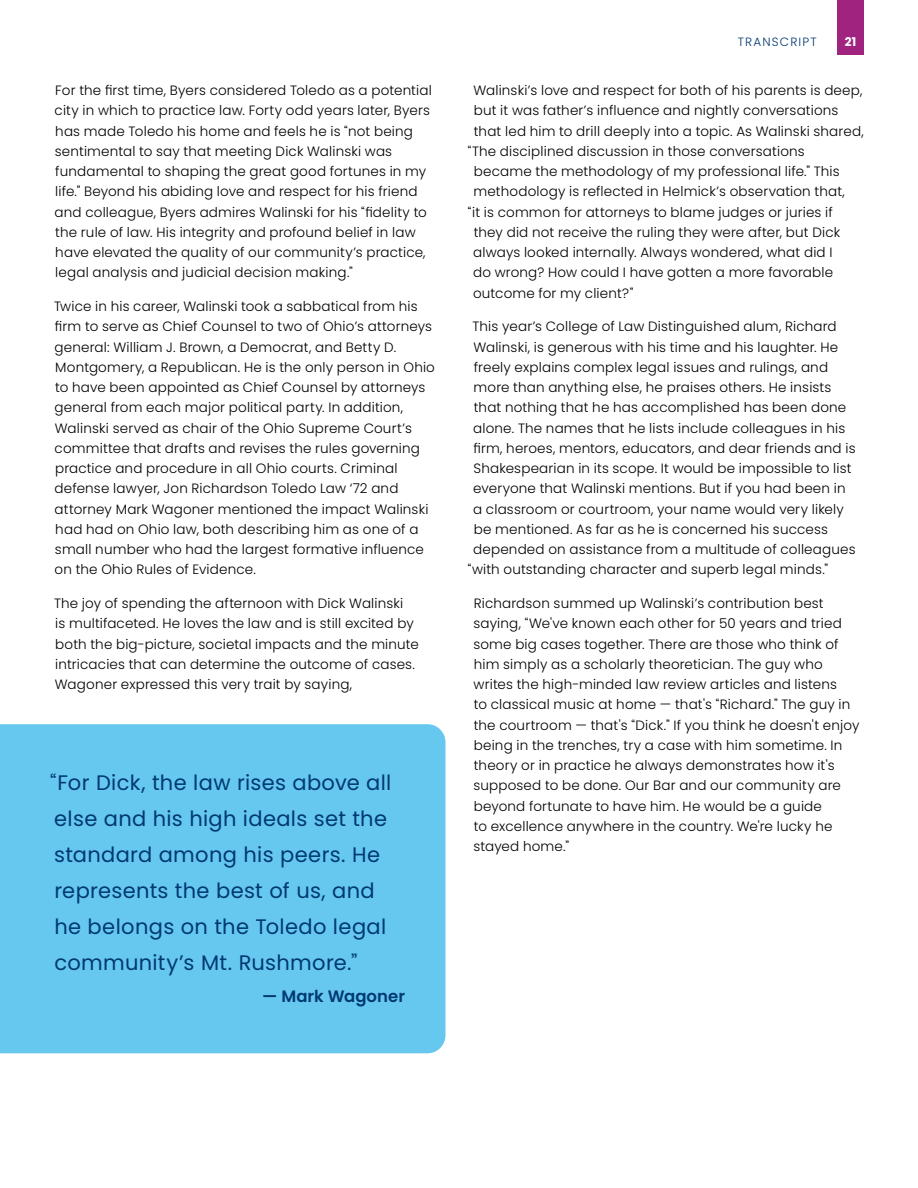
<style>
.page{position:relative;width:918px;height:1188px;background:#fff}
.page>*{position:absolute;margin:0;border:0;box-sizing:border-box;transform-origin:0 0}
.body_copy{font:21px/36px "Poppins";letter-spacing:.015em;color:#003974}
.body_copy-2{font:600 16.5px "Poppins";letter-spacing:.005em;color:#003974}
.body_copy-3{font:300 13.5px/20.2px "Poppins";letter-spacing:.015em;color:#000}
.t1{font:300 12px "Poppins";letter-spacing:.1em;color:#003974}
.t2{font:700 12px "Poppins";color:#fff}
</style>
<div class="page">
<div style="left:837px;top:0;width:27px;height:55px;background:#9f237f"></div>
<div style="left:0;top:724px;width:445px;height:329px;background:#67c8ef"></div>
<p class="body_copy-3" style="left:55px;top:80px;width:379px">For the first time, Byers considered Toledo as a potential city in which to practice law. Forty odd years later, Byers has made Toledo his home and feels he is “not being sentimental to say that meeting Dick Walinski was fundamental to shaping the great good fortunes in my life.” Beyond his abiding love and respect for his friend and colleague, Byers admires Walinski for his “fidelity to the rule of law. His integrity and profound belief in law have elevated the quality of our community’s practice, legal analysis and judicial decision making.”</p>
<p class="body_copy-3" style="left:54px;top:296px;width:382px">Twice in his career, Walinski took a sabbatical from his firm to serve as Chief Counsel to two of Ohio’s attorneys general: William J. Brown, a Democrat, and Betty D.<br>Montgomery, a Republican. He is the only person in Ohio to have been appointed as Chief Counsel by attorneys general from each major political party. In addition, Walinski served as chair of the Ohio Supreme Court’s committee that drafts and revises the rules governing practice and procedure in all Ohio courts. Criminal defense lawyer, Jon Richardson Toledo Law ‘72 and attorney Mark Wagoner mentioned the impact Walinski had had on Ohio law, both describing him as one of a small number who had the largest formative influence on the Ohio Rules of Evidence.</p>
<p class="body_copy-3" style="left:54px;top:593px;width:366px">The joy of spending the afternoon with Dick Walinski<br>is multifaceted. He loves the law and is still excited by both the big-picture, societal impacts and the minute intricacies that can determine the outcome of cases.<br>Wagoner expressed this very trait by saying,</p>
<p class="body_copy" style="left:50px;top:765px;width:343px">“For Dick, the law rises above all else and his high ideals set the standard among his peers. He represents the best of us, and he belongs on the Toledo legal community’s Mt. Rushmore.”</p>
<p class="body_copy-2" style="left:262px;top:986px;width:144px">— Mark Wagoner</p>
<p class="t1" style="left:738px;top:34px;width:81px">TRANSCRIPT</p>
<p class="t2" style="left:845px;top:34px;width:13px">21</p>
<p class="body_copy-3" style="left:473px;top:80px;width:390px">Walinski’s love and respect for both of his parents is deep,</p>
<p class="body_copy-3" style="left:474px;top:101px;width:366px">but it was father’s influence and nightly conversations</p>
<p class="body_copy-3" style="left:474px;top:121px;width:392px">that led him to drill deeply into a topic. As Walinski shared,</p>
<p class="body_copy-3" style="left:468px;top:141px;width:338px">“The disciplined discussion in those conversations</p>
<p class="body_copy-3" style="left:474px;top:161px;width:368px">became the methodology of my professional life.” This</p>
<p class="body_copy-3" style="left:474px;top:182px;width:373px">methodology is reflected in Helmick’s observation that,</p>
<p class="body_copy-3" style="left:468px;top:202px;width:366px">“it is common for attorneys to blame judges or juries if</p>
<p class="body_copy-3" style="left:474px;top:222px;width:368px">they did not receive the ruling they were after, but Dick</p>
<p class="body_copy-3" style="left:473px;top:242px;width:361px">always looked internally. Always wondered, what did I</p>
<p class="body_copy-3" style="left:473px;top:263px;width:362px">do wrong? How could I have gotten a more favorable</p>
<p class="body_copy-3" style="left:473px;top:283px;width:162px">outcome for my client?”</p>
<p class="body_copy-3" style="left:473px;top:317px;width:366px">This year’s College of Law Distinguished alum, Richard</p>
<p class="body_copy-3" style="left:473px;top:337px;width:366px">Walinski, is generous with his time and his laughter. He</p>
<p class="body_copy-3" style="left:474px;top:357px;width:356px">freely explains complex legal issues and rulings, and</p>
<p class="body_copy-3" style="left:474px;top:377px;width:359px">more than anything else, he praises others. He insists</p>
<p class="body_copy-3" style="left:474px;top:398px;width:374px">that nothing that he has accomplished has been done</p>
<p class="body_copy-3" style="left:473px;top:418px;width:374px">alone. The names that he lists include colleagues in his</p>
<p class="body_copy-3" style="left:473px;top:438px;width:384px">firm, heroes, mentors, educators, and dear friends and is</p>
<p class="body_copy-3" style="left:474px;top:458px;width:379px">Shakespearian in its scope. It would be impossible to list</p>
<p class="body_copy-3" style="left:473px;top:479px;width:374px">everyone that Walinski mentions. But if you had been in</p>
<p class="body_copy-3" style="left:473px;top:499px;width:372px">a classroom or courtroom, your name would very likely</p>
<p class="body_copy-3" style="left:474px;top:519px;width:356px">be mentioned. As far as he is concerned his success</p>
<p class="body_copy-3" style="left:473px;top:539px;width:384px">depended on assistance from a multitude of colleagues</p>
<p class="body_copy-3" style="left:468px;top:560px;width:362px">“with outstanding character and superb legal minds.”</p>
<p class="body_copy-3" style="left:473px;top:593px;width:387px">Richardson summed up Walinski’s contribution best saying, “We've known each other for 50 years and tried some big cases together. There are those who think of him simply as a scholarly theoretician. The guy who writes the high-minded law review articles and listens<br>to classical music at home — that's “Richard.” The guy in the courtroom — that's “Dick.” If you think he doesn't enjoy being in the trenches, try a case with him sometime. In theory or in practice he always demonstrates how it's supposed to be done. Our Bar and our community are beyond fortunate to have him. He would be a guide<br>to excellence anywhere in the country. We're lucky he stayed home.”</p>
</div>
